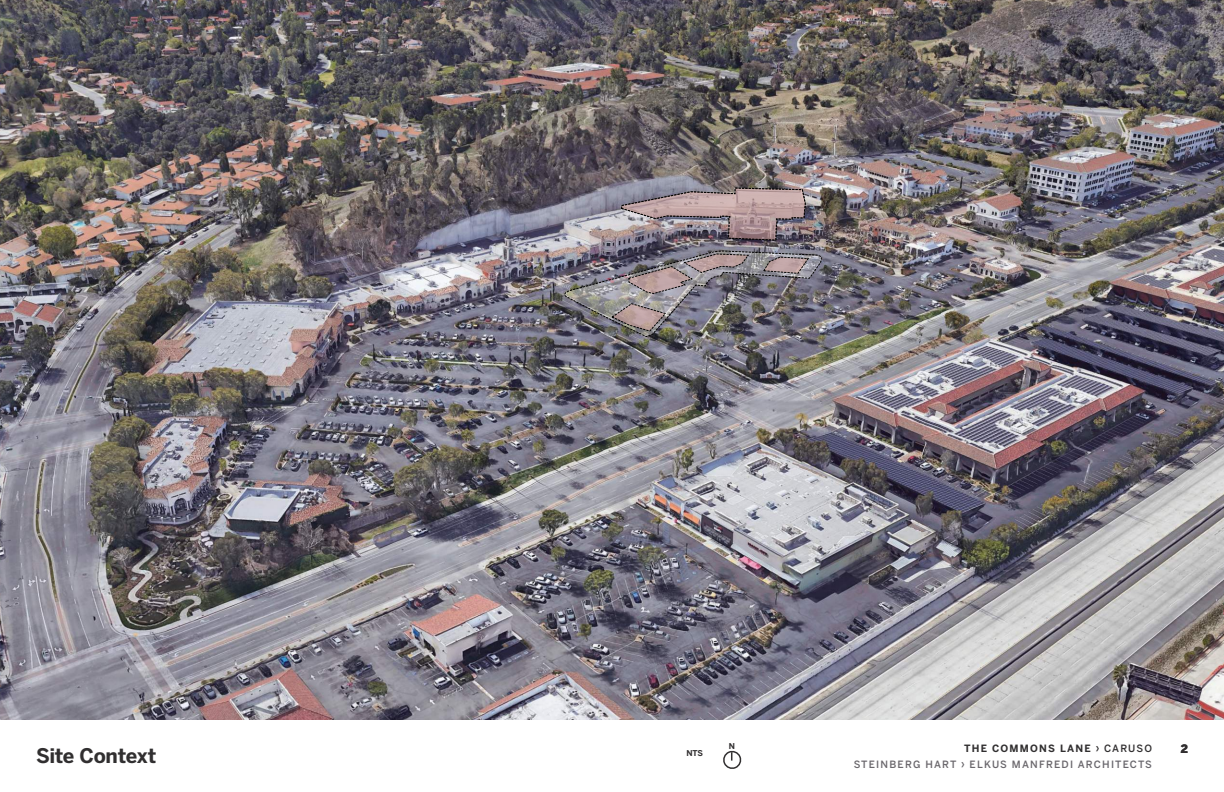
<style>
.page{position:relative;width:1224px;height:792px;background:#fff}
.page>*{position:absolute;margin:0;border:0;box-sizing:border-box;transform-origin:0 0}
.t1{font:700 20px "Benton Sans";letter-spacing:-.02em;color:#312f30}
.t2{font:900 11.5px "Benton Sans";color:#312f30}
.t3{font:500 10px "Benton Sans";letter-spacing:.12em;color:#6a676c}
.t4{font:700 10px "Benton Sans";letter-spacing:.12em;color:#312f30}
.t5{font:700 8px "Benton Sans";color:#312f30}
.s1{font-weight:500}
.s2{color:#69676d}
</style>
<div class="page">
<img style="left:0;top:0;width:1224px;height:720px">
<img style="left:564px;top:251px;width:258px;height:86px">
<svg style="left:621px;top:188px;width:185px;height:52px;background:#a08e93"></svg>
<svg style="left:723px;top:750px;width:19px;height:19px"></svg>
<h1 class="t1" style="left:36px;top:743px;width:122px">Site Context</h1>
<p class="t5" style="left:686px;top:749px;width:18px">NTS</p>
<p class="t5" style="left:729px;top:741px;width:8px">N</p>
<p class="t4" style="left:964px;top:742px;width:189px">THE COMMONS LANE <span class="s1">› CARUSO</span></p>
<p class="t2" style="left:1181px;top:741px;width:9px">2</p>
<p class="t3" style="left:854px;top:758px;width:300px">STEINBERG HART › ELKUS MANFREDI AR<span class="s2">CHITECTS</span></p>
</div>
